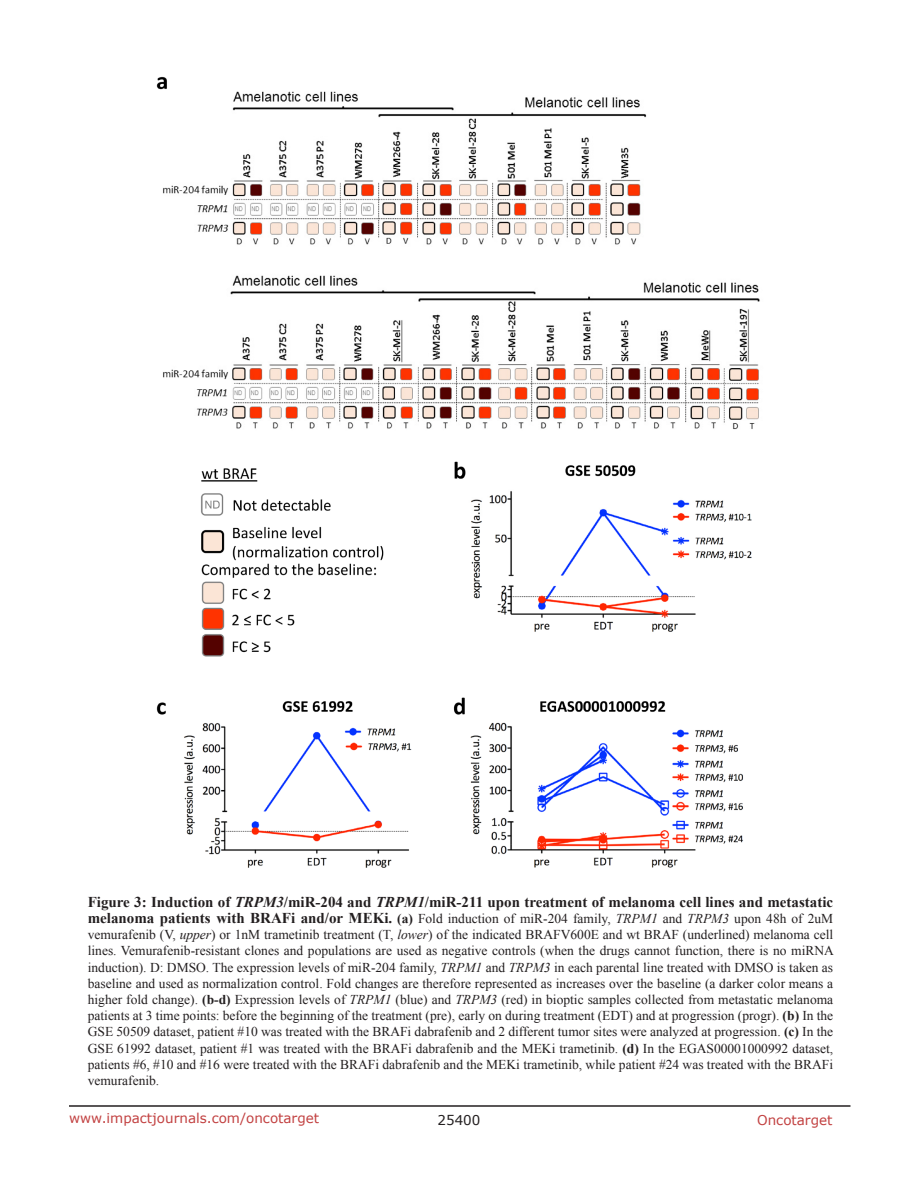
<style>
.page{position:relative;width:918px;height:1188px;background:#fff}
.page>*{position:absolute;margin:0;border:0;box-sizing:border-box;transform-origin:0 0}
.figuretext{font:700 15px "Times New Roman";color:#231f20}
.figuretext-2{font:13.5px/16.2px "Times New Roman";color:#231f20;text-align:justify}
.t1{font:13.5px "Verdana";color:#c24141}
.t2{font:13.5px "Verdana";color:#231f20}
.s1{font-style:italic}
.s2{font-weight:700;font-size:15px}
.s3{font-weight:700}
</style>
<div class="page">
<hr style="left:69px;top:1105px;width:781px;height:2px;background:#231f20">
<img style="left:156px;top:76px;width:604px;height:792px">
<p class="figuretext" style="left:88px;top:891px;width:747px">Figure 3: Induction of <span class="s1">TRPM3</span>/miR-204 and <span class="s1">TRPM1</span>/miR-211 upon treatment of melanoma cell lines and metastatic</p>
<p class="figuretext-2" style="left:88px;top:910px;width:748px"><span class="s2">melanoma patients with BRAFi and/or MEKi.</span> <span class="s3">(a)</span> Fold induction of miR-204 family, <span class="s1">TRPM1</span> and <span class="s1">TRPM3</span> upon 48h of 2uM vemurafenib (V, <span class="s1">upper</span>) or 1nM trametinib treatment (T, <span class="s1">lower</span>) of the indicated BRAFV600E and wt BRAF (underlined) melanoma cell lines. Vemurafenib-resistant clones and populations are used as negative controls (when the drugs cannot function, there is no miRNA induction). D: DMSO. The expression levels of miR-204 family, <span class="s1">TRPM1</span> and <span class="s1">TRPM3</span> in each parental line treated with DMSO is taken as baseline and used as normalization control. Fold changes are therefore represented as increases over the baseline (a darker color means a higher fold change). <span class="s3">(b-d)</span> Expression levels of <span class="s1">TRPM1</span> (blue) and <span class="s1">TRPM3</span> (red) in bioptic samples collected from metastatic melanoma patients at 3 time points: before the beginning of the treatment (pre), early on during treatment (EDT) and at progression (progr). <span class="s3">(b)</span> In the GSE 50509 dataset, patient #10 was treated with the BRAFi dabrafenib and 2 different tumor sites were analyzed at progression. <span class="s3">(c)</span> In the GSE 61992 dataset, patient #1 was treated with the BRAFi dabrafenib and the MEKi trametinib. <span class="s3">(d)</span> In the EGAS00001000992 dataset, patients #6, #10 and #16 were treated with the BRAFi dabrafenib and the MEKi trametinib, while patient #24 was treated with the BRAFi vemurafenib.</p>
<p class="t1" style="left:69px;top:1109px;width:252px">www.impactjournals.com/oncotarget</p>
<p class="t2" style="left:438px;top:1111px;width:44px">25400</p>
<p class="t1" style="left:757px;top:1111px;width:77px">Oncotarget</p>
</div>
